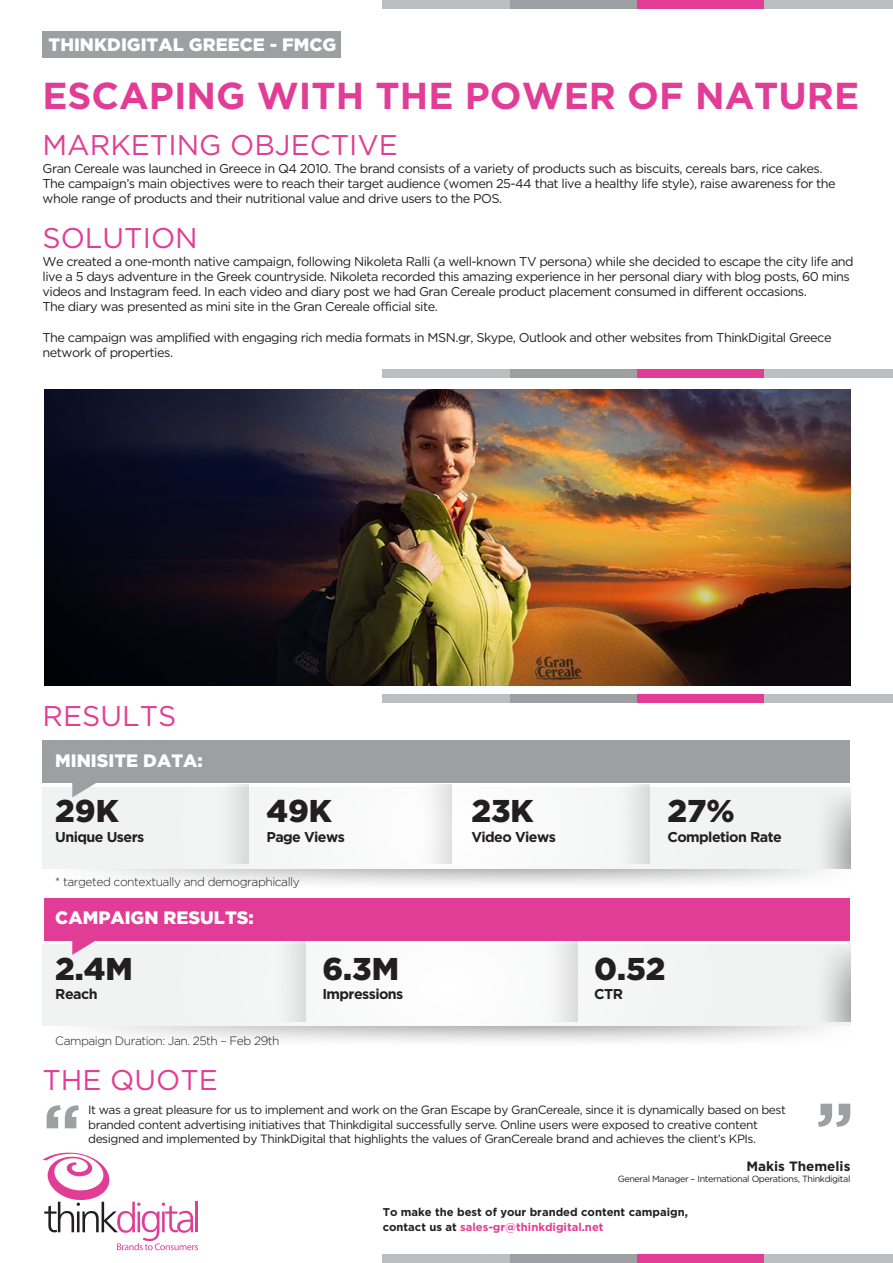
<style>
.page{position:relative;width:893px;height:1263px;background:#fff}
.page>*{position:absolute;margin:0;border:0;box-sizing:border-box;transform-origin:0 0}
.t1{font:700 71.7px "Gotham";color:#9d9fa2}
.t2{font:700 37.5px "Gotham";color:#e23d96}
.t3{font:900 31.5px "Gotham";color:#231f20}
.t4{font:28.5px "Gotham";color:#e23d96}
.t5{font:900 18px "Gotham";color:#fff}
.t6{font:700 14.25px "Gotham";letter-spacing:-.04em;color:#231f20}
.t7{font:700 13.5px "Gotham";color:#231f20}
.t8{font:12.75px/15.3px "Gotham";letter-spacing:-.04em;color:#231f20}
.t9{font:12px/14.4px "Gotham";letter-spacing:-.04em;color:#231f20}
.t10{font:300 12px "Gotham";letter-spacing:-.04em;color:#231f20}
.t11{font:700 11.25px/15px "Gotham";color:#231f20}
.t12{font:9px "Gotham";letter-spacing:-.04em;color:#231f20}
.s1{color:#e23d96}
</style>
<div class="page">
<svg style="left:43px;top:868px;width:807px;height:16px"></svg>
<div style="left:43px;top:787px;width:807px;height:81px;background:#f3f4f4"></div>
<div style="left:43px;top:740px;width:807px;height:43px;background:#9d9fa2"></div>
<svg style="left:72px;top:783px;width:24px;height:14px"></svg>
<svg style="left:823px;top:795px;width:27px;height:73px"></svg>
<svg style="left:43px;top:1025px;width:807px;height:17px"></svg>
<div style="left:43px;top:945px;width:807px;height:80px;background:#f3f4f4"></div>
<div style="left:44px;top:898px;width:806px;height:42px;background:#e23d96"></div>
<svg style="left:72px;top:940px;width:24px;height:15px"></svg>
<svg style="left:807px;top:944px;width:43px;height:77px"></svg>
<div style="left:510px;top:369px;width:127px;height:9px;background:#9d9fa2"></div>
<div style="left:637px;top:369px;width:127px;height:9px;background:#e23d96"></div>
<div style="left:764px;top:369px;width:129px;height:9px;background:#bcbec0"></div>
<div style="left:383px;top:369px;width:127px;height:9px;background:#bcbec0"></div>
<div style="left:510px;top:695px;width:127px;height:8px;background:#9d9fa2"></div>
<div style="left:637px;top:695px;width:127px;height:8px;background:#e23d96"></div>
<div style="left:764px;top:695px;width:129px;height:8px;background:#bcbec0"></div>
<div style="left:383px;top:695px;width:127px;height:8px;background:#bcbec0"></div>
<div style="left:43px;top:31px;width:298px;height:27px;background:#9d9fa2"></div>
<div style="left:510px;top:1254px;width:127px;height:9px;background:#9d9fa2"></div>
<div style="left:637px;top:1254px;width:127px;height:9px;background:#e23d96"></div>
<div style="left:764px;top:1254px;width:129px;height:9px;background:#bcbec0"></div>
<div style="left:383px;top:1254px;width:127px;height:9px;background:#bcbec0"></div>
<div style="left:510px;top:0;width:127px;height:9px;background:#9d9fa2"></div>
<div style="left:637px;top:0;width:127px;height:9px;background:#e23d96"></div>
<div style="left:764px;top:0;width:129px;height:9px;background:#bcbec0"></div>
<div style="left:383px;top:0;width:127px;height:9px;background:#bcbec0"></div>
<svg style="left:43px;top:1152px;width:155px;height:98px"></svg>
<img style="left:44px;top:389px;width:806px;height:296px">
<div style="left:205px;top:784px;width:43px;height:80px;background:linear-gradient(to right,#f8f9f9,#dfdfdf)"></div>
<div style="left:408px;top:784px;width:43px;height:80px;background:linear-gradient(to right,#fff,#e6e6e6)"></div>
<div style="left:606px;top:784px;width:43px;height:80px;background:linear-gradient(to right,#fcfdfd,#dedfdf)"></div>
<div style="left:263px;top:942px;width:43px;height:79px;background:linear-gradient(to right,#fbfcfc,#e0e0e0)"></div>
<div style="left:534px;top:942px;width:43px;height:79px;background:linear-gradient(to right,#fff,#e1e1e1)"></div>
<h3 class="t5" style="left:49px;top:34px;width:289px">THINKDIGITAL GREECE - FMCG</h3>
<h2 class="t2" style="left:43px;top:74px;width:818px">ESCAPING WITH THE POWER OF NATURE</h2>
<h3 class="t4" style="left:43px;top:129px;width:357px">MARKETING OBJECTIVE</h3>
<p class="t8" style="left:43px;top:160px;width:795px">Gran Cereale was launched in Greece in Q4 2010. The brand consists of a variety of products such as biscuits, cereals bars, rice cakes.<br>The campaign’s main objectives were to reach their target audience (women 25-44 that live a healthy life style), raise awareness for the whole range of products and their nutritional value and drive users to the POS.</p>
<h3 class="t4" style="left:43px;top:222px;width:157px">SOLUTION</h3>
<p class="t8" style="left:43px;top:253px;width:813px">We created a one-month native campaign, following Nikoleta Ralli (a well-known TV persona) while she decided to escape the city life and live a 5 days adventure in the Greek countryside. Nikoleta recorded this amazing experience in her personal diary with blog posts, 60 mins videos and Instagram feed. In each video and diary post we had Gran Cereale product placement consumed in different occasions.<br>The diary was presented as mini site in the Gran Cereale official site.</p>
<p class="t8" style="left:43px;top:330px;width:791px">The campaign was amplified with engaging rich media formats in MSN.gr, Skype, Outlook and other websites from ThinkDigital Greece network of properties.</p>
<h3 class="t4" style="left:43px;top:700px;width:135px">RESULTS</h3>
<h3 class="t5" style="left:55px;top:750px;width:149px">MINISITE DATA:</h3>
<h3 class="t3" style="left:55px;top:793px;width:65px">29K</h3>
<p class="t6" style="left:55px;top:828px;width:90px">Unique Users</p>
<p class="t10" style="left:55px;top:875px;width:246px">* targeted contextually and demographically</p>
<h3 class="t3" style="left:266px;top:793px;width:67px">49K</h3>
<p class="t6" style="left:266px;top:828px;width:80px">Page Views</p>
<h3 class="t5" style="left:55px;top:907px;width:200px">CAMPAIGN RESULTS:</h3>
<h3 class="t3" style="left:55px;top:950px;width:79px">2.4M</h3>
<p class="t6" style="left:55px;top:986px;width:44px">Reach</p>
<p class="t10" style="left:55px;top:1034px;width:226px">Campaign Duration: Jan. 25th – Feb 29th</p>
<h3 class="t3" style="left:322px;top:950px;width:78px">6.3M</h3>
<p class="t6" style="left:322px;top:986px;width:83px">Impressions</p>
<h3 class="t3" style="left:471px;top:793px;width:64px">23K</h3>
<p class="t6" style="left:471px;top:828px;width:86px">Video Views</p>
<h3 class="t3" style="left:667px;top:793px;width:69px">27%</h3>
<p class="t6" style="left:667px;top:828px;width:116px">Completion Rate</p>
<h3 class="t3" style="left:594px;top:950px;width:73px">0.52</h3>
<p class="t6" style="left:594px;top:986px;width:30px">CTR</p>
<h3 class="t4" style="left:43px;top:1064px;width:177px">THE QUOTE</h3>
<h1 class="t1" style="left:43px;top:1089px;width:40px">“</h1>
<h1 class="t1" style="left:816px;top:1087px;width:40px">”</h1>
<p class="t9" style="left:88px;top:1102px;width:699px">It was a great pleasure for us to implement and work on the Gran Escape by GranCereale, since it is dynamically based on best branded content advertising initiatives that Thinkdigital successfully serve. Online users were exposed to creative content designed and implemented by ThinkDigital that highlights the values of GranCereale brand and achieves the client’s KPIs.</p>
<p class="t7" style="left:746px;top:1158px;width:106px">Makis Themelis</p>
<p class="t12" style="left:618px;top:1173px;width:234px">General Manager – International Operations, Thinkdigital</p>
<p class="t11" style="left:383px;top:1204px;width:307px">To make the best of your branded content campaign, contact us at <span class="s1">sales-gr@thinkdigital.net</span></p>
</div>
